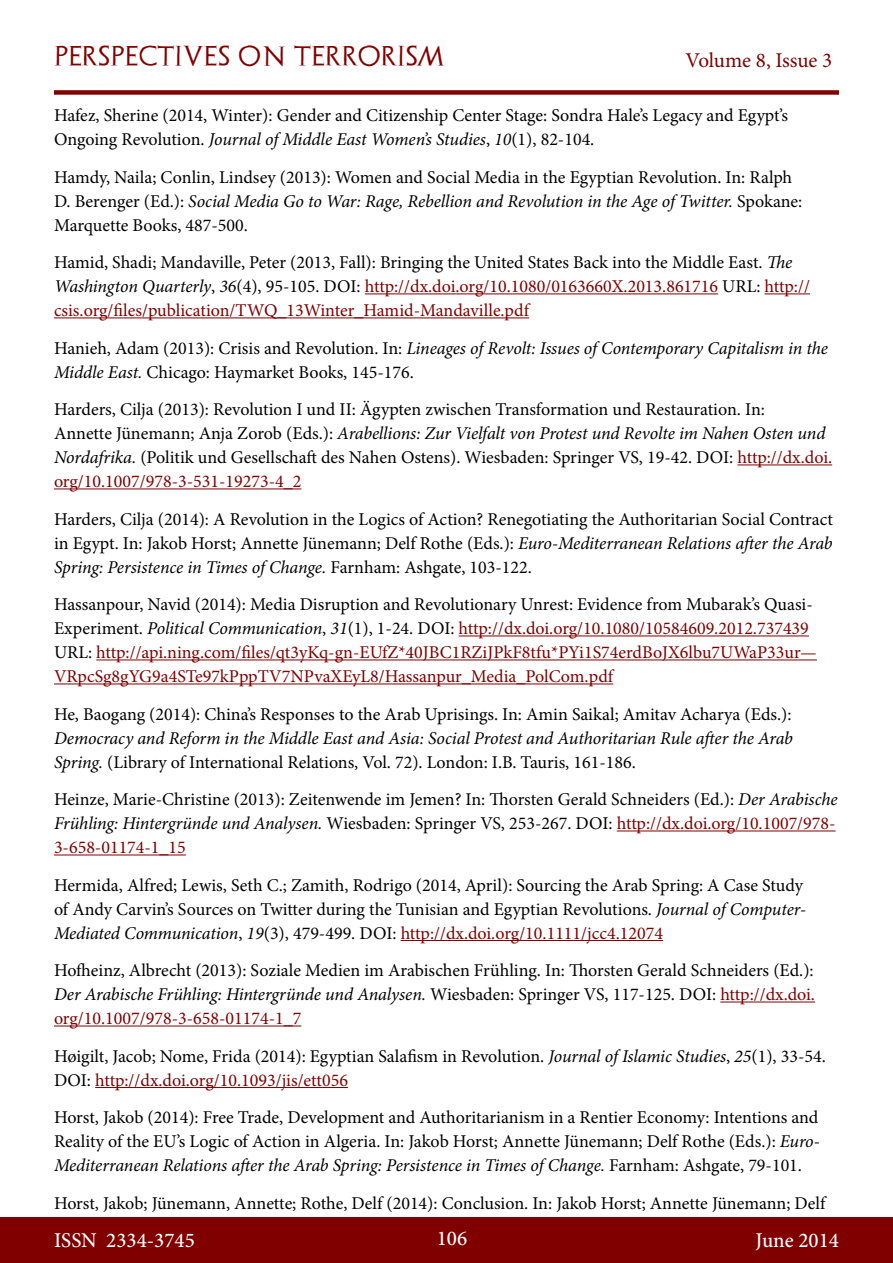
<style>
.page{position:relative;width:893px;height:1263px;background:#fff}
.page>*{position:absolute;margin:0;border:0;box-sizing:border-box;transform-origin:0 0}
.t1{font:500 21px "Minion Pro";color:#fff}
.t2{font:21px "Archeologicaps";letter-spacing:.045em;color:#800000}
.t3{font:21px "Minion Pro";letter-spacing:-.005em;color:#800000}
.t4{font:18px/24px "Minion Pro";color:#000}
.t5{font:18px/24px "Minion Pro";color:#800000}
.t6{font:italic 18px/24px "Minion Pro";letter-spacing:-.005em;color:#000}
.s1{font-style:italic}
.s2{color:#000}
.s3{font-style:italic;color:#000}
.s4{color:#800000}
.s5{font-style:normal}
</style>
<div class="page">
<div style="left:0;top:1217px;width:893px;height:46px;background:#800000"></div>
<div style="left:54px;top:90px;width:785px;height:5px;background:#800000"></div>
<hr style="left:365px;top:293px;width:353px;height:1px;background:#800000">
<hr style="left:765px;top:293px;width:45px;height:1px;background:#800000">
<hr style="left:54px;top:317px;width:475px;height:1px;background:#800000">
<hr style="left:737px;top:464px;width:95px;height:1px;background:#800000">
<hr style="left:54px;top:488px;width:247px;height:1px;background:#800000">
<hr style="left:459px;top:635px;width:350px;height:1px;background:#800000">
<hr style="left:96px;top:659px;width:721px;height:1px;background:#800000">
<hr style="left:54px;top:683px;width:559px;height:1px;background:#800000">
<hr style="left:617px;top:830px;width:219px;height:1px;background:#800000">
<hr style="left:54px;top:854px;width:132px;height:1px;background:#800000">
<hr style="left:401px;top:940px;width:262px;height:1px;background:#800000">
<hr style="left:720px;top:1001px;width:95px;height:1px;background:#800000">
<hr style="left:54px;top:1025px;width:247px;height:1px;background:#800000">
<hr style="left:95px;top:1087px;width:253px;height:1px;background:#800000">
<p class="t2" style="left:54px;top:43px;width:392px">PERSPECTIVES ON TERRORISM</p>
<p class="t3" style="left:686px;top:46px;width:148px">Volume 8, Issue 3</p>
<p class="t4" style="left:54px;top:103px;width:736px">Hafez, Sherine (2014, Winter): Gender and Citizenship Center Stage: Sondra Hale’s Legacy and Egypt’s<br>Ongoing Revolution. <span class="s1">Journal of Middle East Women’s Studies</span>, <span class="s1">10</span>(1), 82-104.</p>
<p class="t4" style="left:54px;top:165px;width:750px">Hamdy, Naila; Conlin, Lindsey (2013): Women and Social Media in the Egyptian Revolution. In: Ralph<br>D. Berenger (Ed.): <span class="s1">Social Media Go to War: Rage, Rebellion and Revolution in the Age of Twitter.</span> Spokane:<br>Marquette Books, 487-500.</p>
<p class="t5" style="left:54px;top:250px;width:757px"><span class="s2">Hamid, Shadi; Mandaville, Peter (2013, Fall): Bringing the United States Back into the Middle East.</span> <span class="s3">The<br>Washington Quarterly</span><span class="s2">,</span> <span class="s3">36</span><span class="s2">(4), 95-105. DOI:</span> http://dx.doi.org/10.1080/0163660X.2013.861716 <span class="s2">URL:</span> http:// csis.org/files/publication/TWQ_13Winter_Hamid-Mandaville.pdf</p>
<p class="t4" style="left:54px;top:336px;width:775px">Hanieh, Adam (2013): Crisis and Revolution. In: <span class="s1">Lineages of Revolt: Issues of Contemporary Capitalism in the<br>Middle East.</span> Chicago: Haymarket Books, 145-176.</p>
<p class="t4" style="left:54px;top:397px;width:780px">Harders, Cilja (2013): Revolution I und II: Ägypten zwischen Transformation und Restauration. In:<br>Annette Jünemann; Anja Zorob (Eds.): <span class="s1">Arabellions: Zur Vielfalt von Protest und Revolte im Nahen Osten und Nordafrika.</span> (Politik und Gesellschaft des Nahen Ostens). Wiesbaden: Springer VS, 19-42. DOI: <span class="s4">http://dx.doi. org/10.1007/978-3-531-19273-4_2</span></p>
<p class="t4" style="left:54px;top:507px;width:781px;text-align:justify">Harders, Cilja (2014): A Revolution in the Logics of Action? Renegotiating the Authoritarian Social Contract in Egypt. In: Jakob Horst; Annette Jünemann; Delf Rothe (Eds.): <span class="s1">Euro-Mediterranean Relations after the Arab Spring: Persistence in Times of Change.</span> Farnham: Ashgate, 103-122.</p>
<p class="t5" style="left:54px;top:592px;width:764px"><span class="s2">Hassanpour, Navid (2014): Media Disruption and Revolutionary Unrest: Evidence from Mubarak’s Quasi-Experiment.</span> <span class="s3">Political Communication</span><span class="s2">,</span> <span class="s3">31</span><span class="s2">(1), 1-24. DOI:</span> http://dx.doi.org/10.1080/10584609.2012.737439<br><span class="s2">URL:</span> http://api.ning.com/files/qt3yKq-gn-EUfZ*40JBC1RZiJPkF8tfu*PYi1S74erdBoJX6lbu7UWaP33ur— VRpcSg8gYG9a4STe97kPppTV7NPvaXEyL8/Hassanpur_Media_PolCom.pdf</p>
<p class="t4" style="left:54px;top:702px;width:739px">He, Baogang (2014): China’s Responses to the Arab Uprisings. In: Amin Saikal; Amitav Acharya (Eds.):</p>
<p class="t6" style="left:54px;top:726px;width:740px">Democracy and Reform in the Middle East and Asia: Social Protest and Authoritarian Rule after the Arab<br>Spring. <span class="s5">(Library of International Relations, Vol. 72). London: I.B. Tauris, 161-186.</span></p>
<p class="t4" style="left:54px;top:787px;width:785px;text-align:justify">Heinze, Marie-Christine (2013): Zeitenwende im Jemen? In: Thorsten Gerald Schneiders (Ed.): <span class="s1">Der Arabische Frühling: Hintergründe und Analysen.</span> Wiesbaden: Springer VS, 253-267. DOI: <span class="s4">http://dx.doi.org/10.1007/978- 3-658-01174-1_15</span></p>
<p class="t4" style="left:54px;top:873px;width:754px">Hermida, Alfred; Lewis, Seth C.; Zamith, Rodrigo (2014, April): Sourcing the Arab Spring: A Case Study of Andy Carvin’s Sources on Twitter during the Tunisian and Egyptian Revolutions. <span class="s1">Journal of Computer-<br>Mediated Communication</span>, <span class="s1">19</span>(3), 479-499. DOI: <span class="s4">http://dx.doi.org/10.1111/jcc4.12074</span></p>
<p class="t4" style="left:54px;top:958px;width:763px;text-align:justify">Hofheinz, Albrecht (2013): Soziale Medien im Arabischen Frühling. In: Thorsten Gerald Schneiders (Ed.):<br><span class="s1">Der Arabische Frühling: Hintergründe und Analysen.</span> Wiesbaden: Springer VS, 117-125. DOI: <span class="s4">http://dx.doi. org/10.1007/978-3-658-01174-1_7</span></p>
<p class="t4" style="left:54px;top:1044px;width:773px">Høigilt, Jacob; Nome, Frida (2014): Egyptian Salafism in Revolution. <span class="s1">Journal of Islamic Studies</span>, <span class="s1">25</span>(1), 33-54.<br>DOI: <span class="s4">http://dx.doi.org/10.1093/jis/ett056</span></p>
<p class="t4" style="left:54px;top:1105px;width:767px;text-align:justify">Horst, Jakob (2014): Free Trade, Development and Authoritarianism in a Rentier Economy: Intentions and Reality of the EU’s Logic of Action in Algeria. In: Jakob Horst; Annette Jünemann; Delf Rothe (Eds.): <span class="s1">Euro-Mediterranean Relations after the Arab Spring: Persistence in Times of Change.</span> Farnham: Ashgate, 79-101.</p>
<p class="t4" style="left:54px;top:1191px;width:773px">Horst, Jakob; Jünemann, Annette; Rothe, Delf (2014): Conclusion. In: Jakob Horst; Annette Jünemann; Delf</p>
<p class="t1" style="left:54px;top:1226px;width:142px">ISSN 2334-3745</p>
<p class="t1" style="left:437px;top:1224px;width:32px">106</p>
<p class="t1" style="left:756px;top:1226px;width:85px">June 2014</p>
</div>
